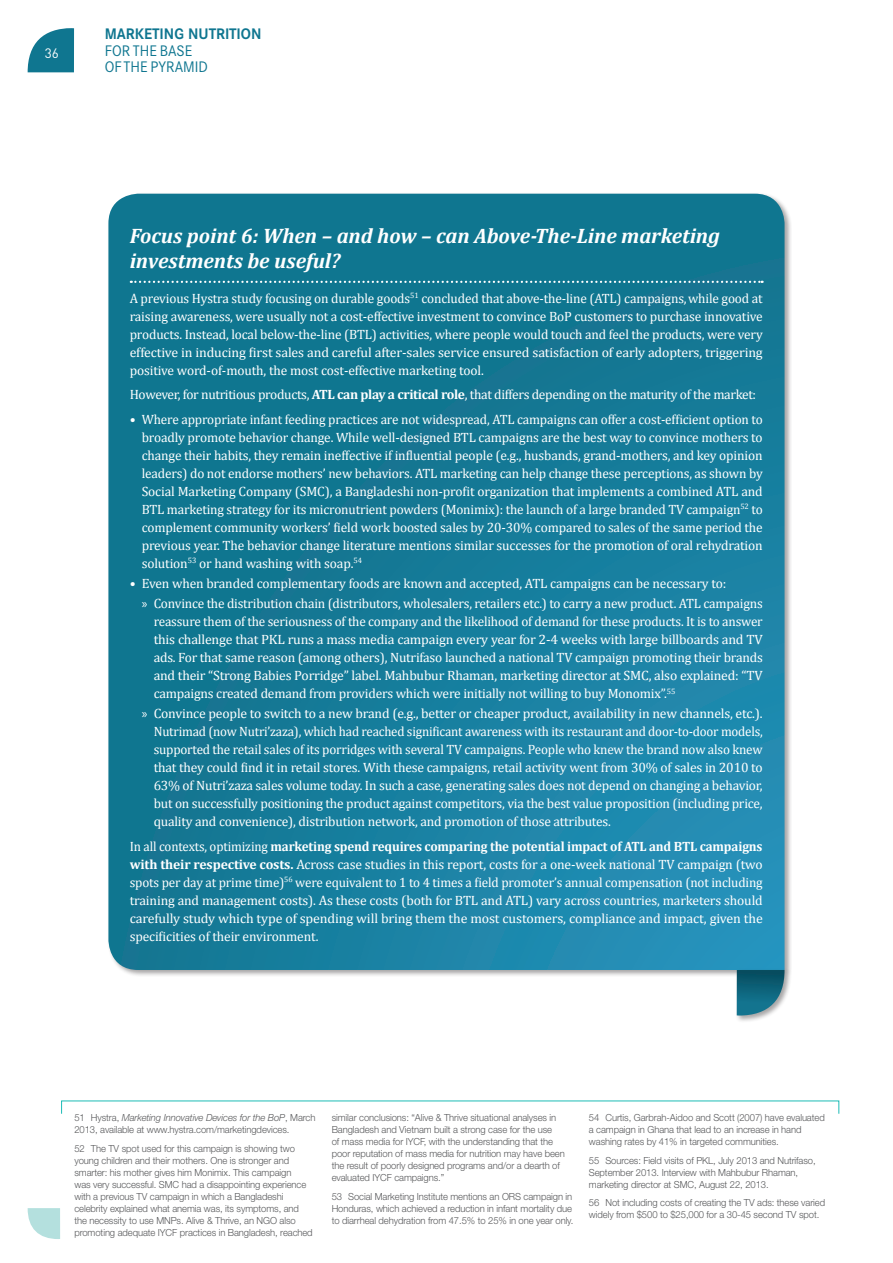
<style>
.page{position:relative;width:893px;height:1263px;background:#fff}
.page>*{position:absolute;margin:0;border:0;box-sizing:border-box;transform-origin:0 0}
.t1{font:italic 700 21px/24.8px "Cambria";letter-spacing:-.005em;color:#fff}
.t2{font:15px/16.5px "Corporate SBQ";color:#0f7690;scale:.95 1}
.t3{font:700 15px "Corporate SBQ";color:#0f7690;scale:.95 1}
.t4{font:13.5px/18px "Cambria";letter-spacing:-.015em;color:#fff;text-align:justify}
.t5{font:13.5px/18px "Cambria";letter-spacing:-.015em;color:#fff;text-align:justify;scale:.96 1}
.t6{font:13.5px "DIN";color:#fff}
.Footnotes{font:300 9.75px/12px "Helvetica Neue LT";letter-spacing:-.01em;color:#57585a}
.s1{font-weight:700}
.s2{font-family:"Myriad Pro"}
.s3{font-style:italic}
</style>
<div class="page">
<svg style="left:28px;top:28px;width:46px;height:44px;background:#368ca2"></svg>
<svg style="left:28px;top:1208px;width:32px;height:31px"></svg>
<div style="left:107px;top:192px;width:685px;height:786px;background:#231f20;opacity:.4"></div>
<svg style="left:108px;top:194px;width:676px;height:776px;background:#167c9a"></svg>
<svg style="left:131px;top:281px;width:632px;height:2px"></svg>
<div style="left:735px;top:968px;width:57px;height:55px;background:#231f20;opacity:.4"></div>
<svg style="left:737px;top:970px;width:47px;height:45px;background:#2a7286"></svg>
<p class="t6" style="left:45px;top:44px;width:16px">36</p>
<p class="t3" style="left:105px;top:25px;width:167px">MARKETING NUTRITION</p>
<p class="t2" style="left:105px;top:42px;width:110px">FOR THE BASE<br>OF THE PYRAMID</p>
<p class="t1" style="left:130px;top:223px;width:592px">Focus point 6: When – and how – can Above-The-Line marketing investments be useful?</p>
<p class="t4" style="left:130px;top:289px;width:635px">A previous Hystra study focusing on durable goods<sup>51</sup> concluded that above-the-line (ATL) campaigns,while good at raising awareness, were usually not a cost-effective investment to convince BoP customers to purchase innovative products. Instead, local below-the-line (BTL) activities, where people would touch and feel the products, were very effective in inducing first sales and careful after-sales service ensured satisfaction of early adopters, triggering positive word-of-mouth, the most cost-effective marketing tool.</p>
<p class="t4" style="left:130px;top:386px;width:628px">However, for nutritious products, <span class="s1">ATL can play a critical role</span>, that differs depending on the maturity of the market:</p>
<p class="t4" style="left:142px;top:410px;width:623px;text-indent:-12px">• Where appropriate infant feeding practices are not widespread, ATL campaigns can offer a cost-efficient option to broadly promote behavior change. While well-designed BTL campaigns are the best way to convince mothers to change their habits, they remain ineffective if influential people (e.g., husbands, grand-mothers, and key opinion leaders) do not endorse mothers’ new behaviors. ATL marketing can help change these perceptions, as shown by Social Marketing Company (SMC), a Bangladeshi non-profit organization that implements a combined ATL and BTL marketing strategy for its micronutrient powders (Monimix): the launch of a large branded TV campaign<sup>52</sup> to complement community workers’ field work boosted sales by 20-30% compared to sales of the same period the previous year. The behavior change literature mentions similar successes for the promotion of oral rehydration solution<sup>53</sup> or hand washing with soap.<sup>54</sup></p>
<p class="t4" style="left:142px;top:573px;width:622px;line-height:20.1px;text-indent:-12px">• Even when branded complementary foods are known and accepted, ATL campaigns can be necessary to:<br><span class="s2">»</span> Convince the distribution chain (distributors, wholesalers, retailers etc.) to carry a new product. ATL campaigns</p>
<p class="t4" style="left:154px;top:612px;width:611px">reassure them of the seriousness of the company and the likelihood of demand for these products. It is to answer this challenge that PKL runs a mass media campaign every year for 2-4 weeks with large billboards and TV ads. For that same reason (among others), Nutrifaso launched a national TV campaign promoting their brands and their “Strong Babies Porridge” label. Mahbubur Rhaman, marketing director at SMC, also explained: “TV campaigns created demand from providers which were initially not willing to buy Monomix”.<sup>55</sup></p>
<p class="t4" style="left:154px;top:704px;width:611px;text-indent:-12px"><span class="s2">»</span> Convince people to switch to a new brand (e.g., better or cheaper product, availability in new channels, etc.).<br>Nutrimad (now Nutri’zaza), which had reached significant awareness with its restaurant and door-to-door models, supported the retail sales of its porridges with several TV campaigns. People who knew the brand now also knew that they could find it in retail stores. With these campaigns, retail activity went from 30% of sales in 2010 to 63% of Nutri’zaza sales volume today. In such a case, generating sales does not depend on changing a behavior, but on successfully positioning the product against competitors, via the best value proposition (including price, quality and convenience), distribution network, and promotion of those attributes.</p>
<p class="t5" style="left:130px;top:837px;width:661px">In all contexts, optimizing <span class="s1">marketing spend requires comparing the potential impact of ATL and BTL campaigns with their respective costs.</span> Across case studies in this report, costs for a one-week national TV campaign (two spots per day at prime time)<sup>56</sup> were equivalent to 1 to 4 times a field promoter’s annual compensation (not including training and management costs). As these costs (both for BTL and ATL) vary across countries, marketers should carefully study which type of spending will bring them the most customers, compliance and impact, given the specificities of their environment.</p>
<p class="Footnotes" style="left:74px;top:1112px;width:243px">51 Hystra, <span class="s3">Marketing Innovative Devices for the BoP</span>, March<br>2013, available at www.hystra.com/marketingdevices.</p>
<p class="Footnotes" style="left:74px;top:1142px;width:240px">52 The TV spot used for this campaign is showing two young children and their mothers. One is stronger and smarter: his mother gives him Monimix. This campaign<br>was very successful. SMC had a disappointing experience with a previous TV campaign in which a Bangladeshi celebrity explained what anemia was, its symptoms, and the necessity to use MNPs. Alive &amp; Thrive, an NGO also promoting adequate IYCF practices in Bangladesh, reached</p>
<p class="Footnotes" style="left:332px;top:1112px;width:235px">similar conclusions: “Alive &amp; Thrive situational analyses in Bangladesh and Vietnam built a strong case for the use<br>of mass media for IYCF, with the understanding that the poor reputation of mass media for nutrition may have been the result of poorly designed programs and/or a dearth of evaluated IYCF campaigns.”</p>
<p class="Footnotes" style="left:332px;top:1190px;width:243px">53 Social Marketing Institute mentions an ORS campaign in<br>Honduras, which achieved a reduction in infant mortality due to diarrheal dehydration from 47.5% to 25% in one year only.</p>
<p class="Footnotes" style="left:589px;top:1112px;width:237px">54 Curtis, Garbrah-Aidoo and Scott (2007) have evaluated a campaign in Ghana that lead to an increase in hand washing rates by 41% in targeted communities.</p>
<p class="Footnotes" style="left:589px;top:1154px;width:228px">55 Sources: Field visits of PKL, July 2013 and Nutrifaso,<br>September 2013. Interview with Mahbubur Rhaman, marketing director at SMC, August 22, 2013.</p>
<p class="Footnotes" style="left:589px;top:1196px;width:238px">56 Not including costs of creating the TV ads: these varied widely from $500 to $25,000 for a 30-45 second TV spot.</p>
</div>
